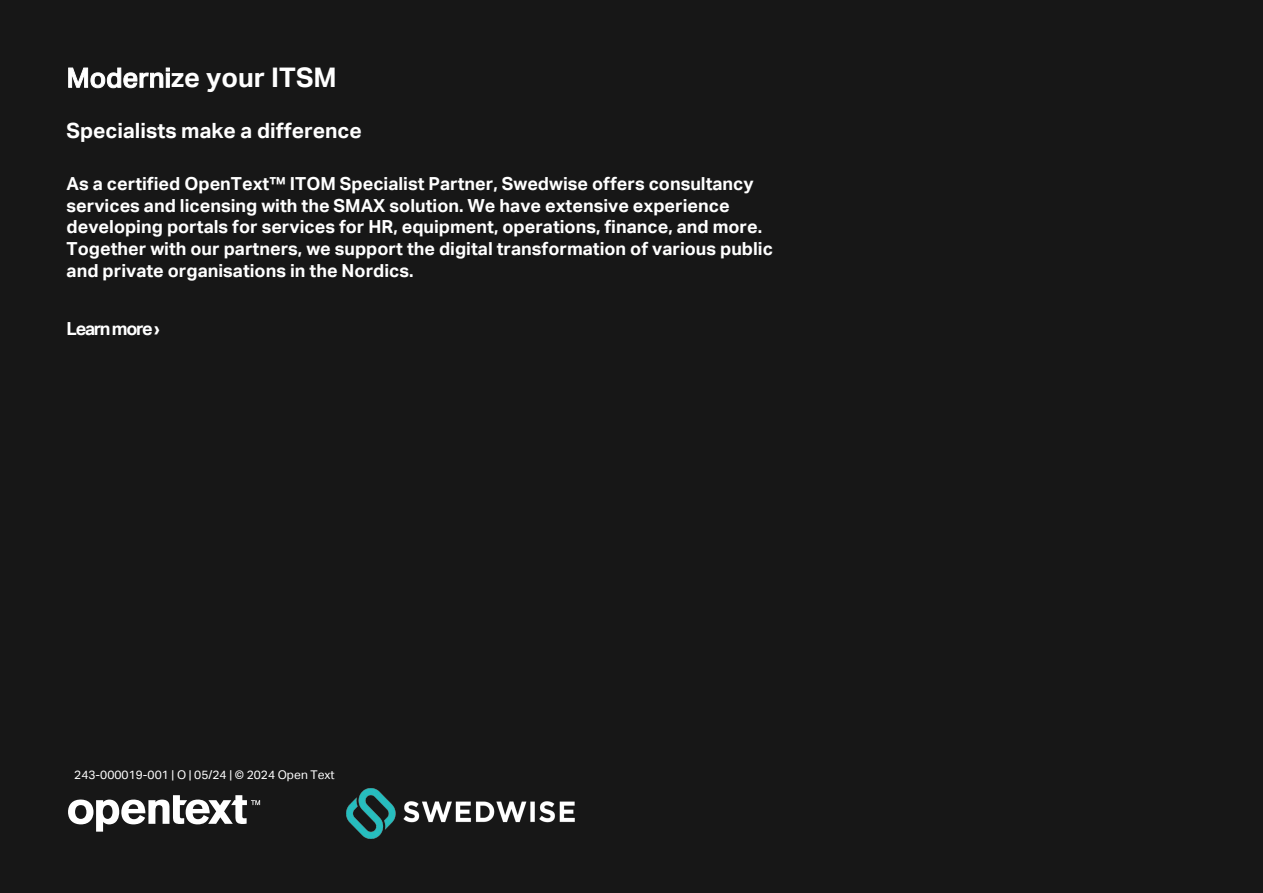
<style>
.page{position:relative;width:1263px;height:893px;background:#171717}
.page>*{position:absolute;margin:0;border:0;box-sizing:border-box;transform-origin:0 0}
.t1{font:700 27px "Aktiv Grotesk";color:#fff}
.t2{font:700 21px "Aktiv Grotesk";color:#fff}
.t3{font:700 18px/21.6px "Aktiv Grotesk";color:#fff}
.t4{font:700 18px "Aktiv Grotesk";letter-spacing:-.075em;color:#fff}
.t5{font:12px "Aktiv Grotesk";color:#fff}
.s1{font-weight:500}
.s2{font-style:inherit}
</style>
<div class="page">
<svg style="left:68px;top:795px;width:192px;height:37px"></svg>
<img style="left:347px;top:789px;width:228px;height:49px">
<p class="t1" style="left:67px;top:62px;width:272px"><span class="s1">Moderni</span><span class="s2">z</span>e your ITSM</p>
<p class="t2" style="left:67px;top:118px;width:297px">Specialists make a difference</p>
<p class="t3" style="left:67px;top:173px;width:708px">As a certified OpenText™ ITOM Specialist Partner, Swedwise offers consultancy services and licensing with the SMAX solution. We have extensive <span class="s2">e</span>xperience developing portals for services for HR, equipment, operations, finance, and more.<br>Together with our partners, we support the digital transformation of various publi<span class="s2">c </span>and private organisations in the Nordics.</p>
<p class="t4" style="left:67px;top:318px;width:95px">Learn more ›</p>
<p class="t5" style="left:74px;top:768px;width:262px">243-000019-001 | O | 05/24 | © 2024 Open Text</p>
</div>
